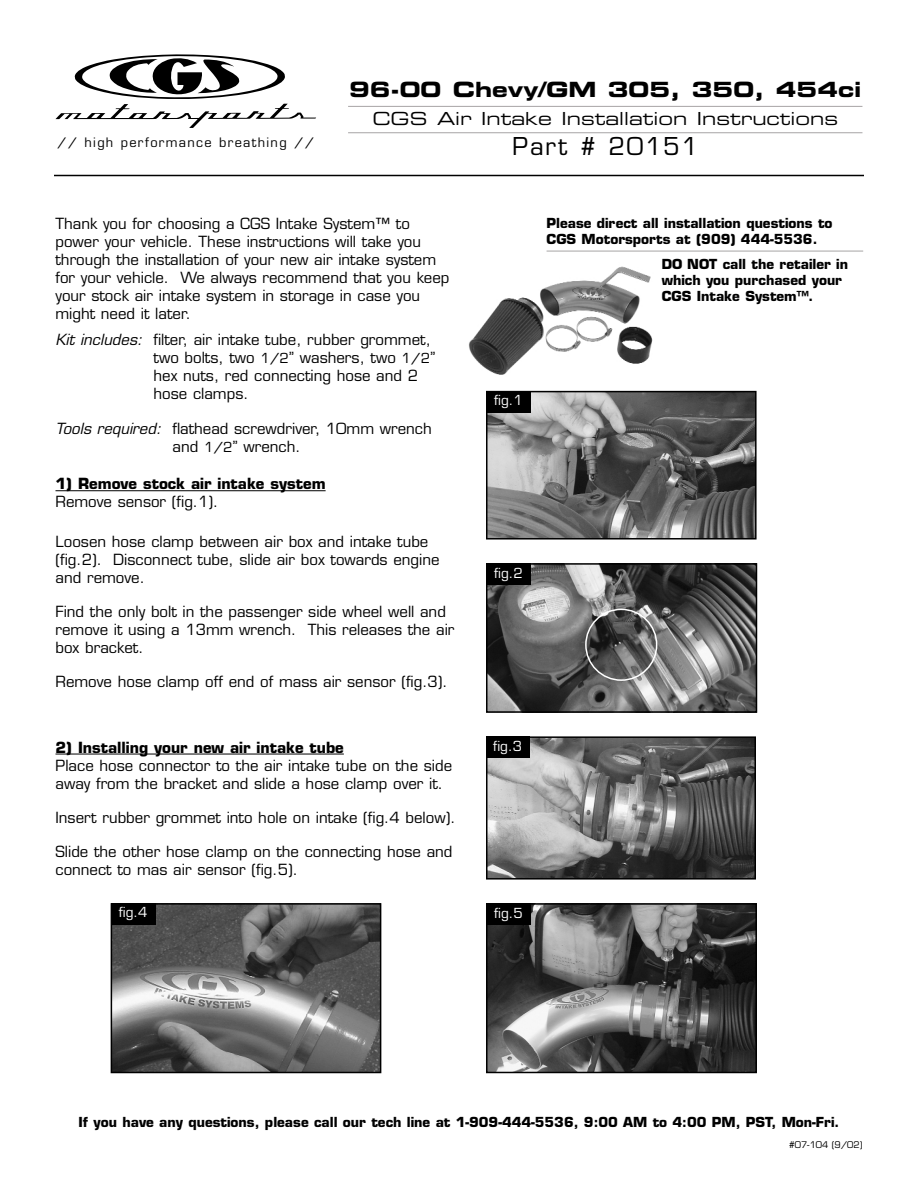
<style>
.page{position:relative;width:918px;height:1188px;background:#fff}
.page>*{position:absolute;margin:0;border:0;box-sizing:border-box;transform-origin:0 0}
.t1{font:24px "Eurostile";letter-spacing:.07em;color:#000}
.t2{font:21px "Eurostile Bold Extended Two";color:#000}
.t3{font:18px "Eurostile Extended Two";color:#000}
.t4{font:15px/18px "Eurostile";color:#000}
.t5{font:700 15px "Eurostile";color:#000}
.t6{font:700 13.5px/16.2px "Eurostile";color:#000}
.t7{font:13.5px "Eurostile";color:#fff}
.t8{font:12.75px "Eurostile";letter-spacing:.105em;color:#000}
.t9{font:9px "Eurostile";color:#000}
.s1{font-style:italic}
.s2{font-size:13.5px}
</style>
<div class="page">
<svg style="left:55px;top:54px;width:261px;height:74px"></svg>
<hr style="left:348px;top:106px;width:514px;height:1px;background:#a7a4a5">
<hr style="left:348px;top:132px;width:514px;height:1px;background:#a7a4a5">
<hr style="left:547px;top:251px;width:316px;height:1px;background:#a7a4a5">
<hr style="left:54px;top:175px;width:810px;height:1px;background:#000">
<hr style="left:56px;top:490px;width:270px;height:1px;background:#000">
<hr style="left:56px;top:754px;width:288px;height:1px;background:#000">
<img style="left:469px;top:266px;width:184px;height:109px">
<img style="left:489px;top:394px;width:265px;height:143px">
<div style="left:486px;top:391px;width:271px;height:149px;border:2px solid #000"></div>
<div style="left:486px;top:391px;width:45px;height:22px;background:#000"></div>
<img style="left:489px;top:566px;width:265px;height:144px">
<div style="left:486px;top:563px;width:271px;height:150px;border:2px solid #000"></div>
<div style="left:486px;top:563px;width:45px;height:22px;background:#000"></div>
<img style="left:489px;top:739px;width:264px;height:138px">
<div style="left:486px;top:736px;width:270px;height:144px;border:2px solid #000"></div>
<div style="left:486px;top:736px;width:43px;height:22px;background:#000"></div>
<img style="left:114px;top:906px;width:264px;height:164px">
<div style="left:111px;top:903px;width:270px;height:170px;border:2px solid #000"></div>
<div style="left:111px;top:903px;width:45px;height:22px;background:#000"></div>
<img style="left:489px;top:906px;width:265px;height:164px">
<div style="left:486px;top:903px;width:271px;height:170px;border:2px solid #000"></div>
<div style="left:486px;top:903px;width:45px;height:22px;background:#000"></div>
<svg style="left:585px;top:609px;width:72px;height:72px;background:#646464"></svg>
<p class="t8" style="left:57px;top:137px;width:258px">// high performance breathing //</p>
<h2 class="t2" style="left:349px;top:82px;width:514px">96-00 Chevy/GM 305, 350, 454ci</h2>
<p class="t3" style="left:372px;top:112px;width:467px">CGS Air Intake Installation Instructions</p>
<h1 class="t1" style="left:513px;top:137px;width:187px">Part # 20151</h1>
<p class="t4" style="left:55px;top:216px;width:396px">Thank you for choosing a CGS Intake System™ to power your vehicle. These instructions will take you through the installation of your new air intake system for your vehicle. We always recommend that you keep your stock air intake system in storage in case you might need it later.</p>
<p class="t4" style="left:154px;top:332px;width:283px;text-indent:-98px"><span class="s1">Kit includes:</span> filter, air intake tube, rubber grommet, two bolts, two <span class="s2">1/2</span>” washers, two <span class="s2">1/2</span>” hex nuts, red connecting hose and 2 hose clamps.</p>
<p class="t4" style="left:172px;top:421px;width:261px;text-indent:-117px"><span class="s1">Tools required:</span> flathead screwdriver, 10mm wrench and <span class="s2">1/2</span>” wrench.</p>
<p class="t5" style="left:56px;top:478px;width:272px">1) Remove stock air intake system</p>
<p class="t4" style="left:56px;top:494px;width:164px">Remove sensor (fig.1).</p>
<p class="t4" style="left:56px;top:534px;width:386px">Loosen hose clamp between air box and intake tube (fig.2). Disconnect tube, slide air box towards engine and remove.</p>
<p class="t4" style="left:56px;top:604px;width:401px">Find the only bolt in the passenger side wheel well and remove it using a 13mm wrench. This releases the air box bracket.</p>
<p class="t4" style="left:56px;top:674px;width:394px">Remove hose clamp off end of mass air sensor (fig.3).</p>
<p class="t5" style="left:56px;top:741px;width:290px">2) Installing your new air intake tube</p>
<p class="t4" style="left:56px;top:758px;width:398px">Place hose connector to the air intake tube on the side away from the bracket and slide a hose clamp over it.</p>
<p class="t4" style="left:56px;top:810px;width:402px">Insert rubber grommet into hole on intake (fig.4 below).</p>
<p class="t4" style="left:56px;top:844px;width:399px">Slide the other hose clamp on the connecting hose and connect to mas air sensor (fig.5).</p>
<p class="t7" style="left:494px;top:395px;width:30px">fig.1</p>
<p class="t7" style="left:494px;top:567px;width:30px">fig.2</p>
<p class="t7" style="left:493px;top:741px;width:30px">fig.3</p>
<p class="t7" style="left:119px;top:907px;width:30px">fig.4</p>
<p class="t7" style="left:494px;top:907px;width:30px">fig.5</p>
<p class="t6" style="left:547px;top:216px;width:288px">Please direct all installation questions to<br>CGS Motorsports at (909) 444-5536.</p>
<p class="t6" style="left:662px;top:257px;width:188px">DO NOT call the retailer in which you purchased your<br>CGS Intake System™.</p>
<p class="t6" style="left:79px;top:1115px;width:762px">If you have any questions, please call our tech line at 1-909-444-5536, 9:00 AM to 4:00 PM, PST, Mon-Fri.</p>
<p class="t9" style="left:789px;top:1142px;width:75px">#07-104 (9/02)</p>
</div>
